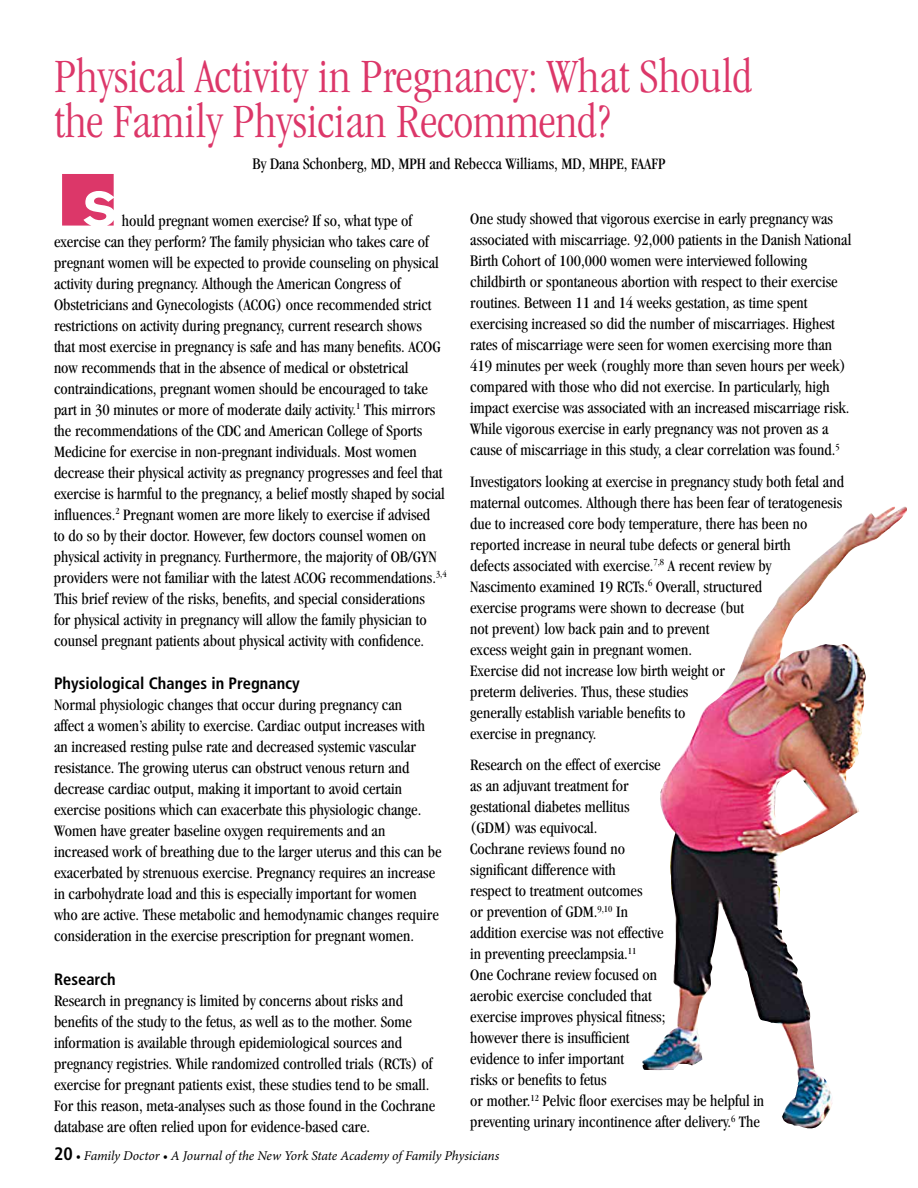
<style>
.page{position:relative;width:918px;height:1188px;background:#fff}
.page>*{position:absolute;margin:0;border:0;box-sizing:border-box;transform-origin:0 0}
.t1{font:700 73.5px "ABC Logos XYZ";color:#dc3769}
.t2{font:300 condensed 49.5px/45px "Garamond";color:#dc3769}
.t3{font:condensed 16.5px/21px "Garamond";color:#000}
.t4{font:700 condensed 16.5px "Frutiger";color:#000}
.t5{font:italic 13.5px "Minion Pro";letter-spacing:-.01em;color:#000}
.s1{font-family:"Frutiger";font-weight:700;font-style:normal;font-stretch:condensed;font-size:18px}
</style>
<div class="page">
<img style="left:642px;top:506px;width:261px;height:623px">
<h2 class="t2" style="left:54px;top:54px;width:699px">Physical Activity in Pregnancy: What Should the Family Physician Recommend?</h2>
<p class="t3" style="left:253px;top:153px;width:414px">By Dana Schonberg, MD, MPH and Rebecca Williams, MD, MHPE, FAAFP</p>
<h1 class="t1" style="left:54px;top:159px;width:69px">S</h1>
<p class="t3" style="left:470px;top:208px;width:383px">One study showed that vigorous exercise in early pregnancy was associated with miscarriage. 92,000 patients in the Danish National Birth Cohort of 100,000 women were interviewed following childbirth or spontaneous abortion with respect to their exercise routines. Between 11 and 14 weeks gestation, as time spent exercising increased so did the number of miscarriages. Highest rates of miscarriage were seen for women exercising more than 419 minutes per week (roughly more than seven hours per week) compared with those who did not exercise. In particularly, high impact exercise was associated with an increased miscarriage risk.<br>While vigorous exercise in early pregnancy was not proven as a cause of miscarriage in this study, a clear correlation was found.<sup>5</sup></p>
<p class="t3" style="left:470px;top:471px;width:375px">Investigators looking at exercise in pregnancy study both fetal and maternal outcomes. Although there has been fear of teratogenesis due to increased core body temperature, there has been no reported increase in neural tube defects or general birth<br>defects associated with exercise.<sup>7,8</sup> A recent review by<br>Nascimento examined 19 RCTs.<sup>6</sup> Overall, structured<br>exercise programs were shown to decrease (but<br>not prevent) low back pain and to prevent<br>excess weight gain in pregnant women.<br>Exercise did not increase low birth weight or<br>preterm deliveries. Thus, these studies<br>generally establish variable benefits to<br>exercise in pregnancy.</p>
<p class="t3" style="left:470px;top:754px;width:296px">Research on the effect of exercise<br>as an adjuvant treatment for<br>gestational diabetes mellitus<br>(GDM) was equivocal.<br>Cochrane reviews found no<br>significant difference with<br>respect to treatment outcomes<br>or prevention of GDM.<sup>9,10</sup> In<br>addition exercise was not effective<br>in preventing preeclampsia.<sup>11<br></sup>One Cochrane review focused on<br>aerobic exercise concluded that<br>exercise improves physical fitness;<br>however there is insufficient<br>evidence to infer important<br>risks or benefits to fetus<br>or mother.<sup>12</sup> Pelvic floor exercises may be helpful in preventing urinary incontinence after delivery.<sup>6</sup> The</p>
<p class="t3" style="left:54px;top:210px;width:394px;text-indent:68px">hould pregnant women exercise? If so, what type of exercise can they perform? The family physician who takes care of pregnant women will be expected to provide counseling on physical activity during pregnancy. Although the American Congress of Obstetricians and Gynecologists (ACOG) once recommended strict restrictions on activity during pregnancy, current research shows that most exercise in pregnancy is safe and has many benefits. ACOG now recommends that in the absence of medical or obstetrical contraindications, pregnant women should be encouraged to take part in 30 minutes or more of moderate daily activity.<sup>1</sup> This mirrors the recommendations of the CDC and American College of Sports Medicine for exercise in non-pregnant individuals. Most women decrease their physical activity as pregnancy progresses and feel that exercise is harmful to the pregnancy, a belief mostly shaped by social influences.<sup>2</sup> Pregnant women are more likely to exercise if advised<br>to do so by their doctor. However, few doctors counsel women on physical activity in pregnancy. Furthermore, the majority of OB/GYN providers were not familiar with the latest ACOG recommendations.<sup>3,4<br></sup>This brief review of the risks, benefits, and special considerations<br>for physical activity in pregnancy will allow the family physician to counsel pregnant patients about physical activity with confidence.</p>
<p class="t4" style="left:54px;top:674px;width:247px">Physiological Changes in Pregnancy</p>
<p class="t3" style="left:54px;top:694px;width:389px">Normal physiologic changes that occur during pregnancy can<br>affect a women’s ability to exercise. Cardiac output increases with an increased resting pulse rate and decreased systemic vascular resistance. The growing uterus can obstruct venous return and decrease cardiac output, making it important to avoid certain exercise positions which can exacerbate this physiologic change.<br>Women have greater baseline oxygen requirements and an increased work of breathing due to the larger uterus and this can be exacerbated by strenuous exercise. Pregnancy requires an increase in carbohydrate load and this is especially important for women who are active. These metabolic and hemodynamic changes require consideration in the exercise prescription for pregnant women.</p>
<p class="t4" style="left:54px;top:969px;width:63px">Research</p>
<p class="t3" style="left:54px;top:990px;width:383px">Research in pregnancy is limited by concerns about risks and benefits of the study to the fetus, as well as to the mother. Some information is available through epidemiological sources and pregnancy registries. While randomized controlled trials (RCTs) of exercise for pregnant patients exist, these studies tend to be small.<br>For this reason, meta-analyses such as those found in the Cochrane database are often relied upon for evidence-based care.</p>
<p class="t5" style="left:54px;top:1147px;width:447px"><span class="s1">20</span> • Family Doctor • A Journal of the New York State Academy of Family Physicians</p>
</div>
